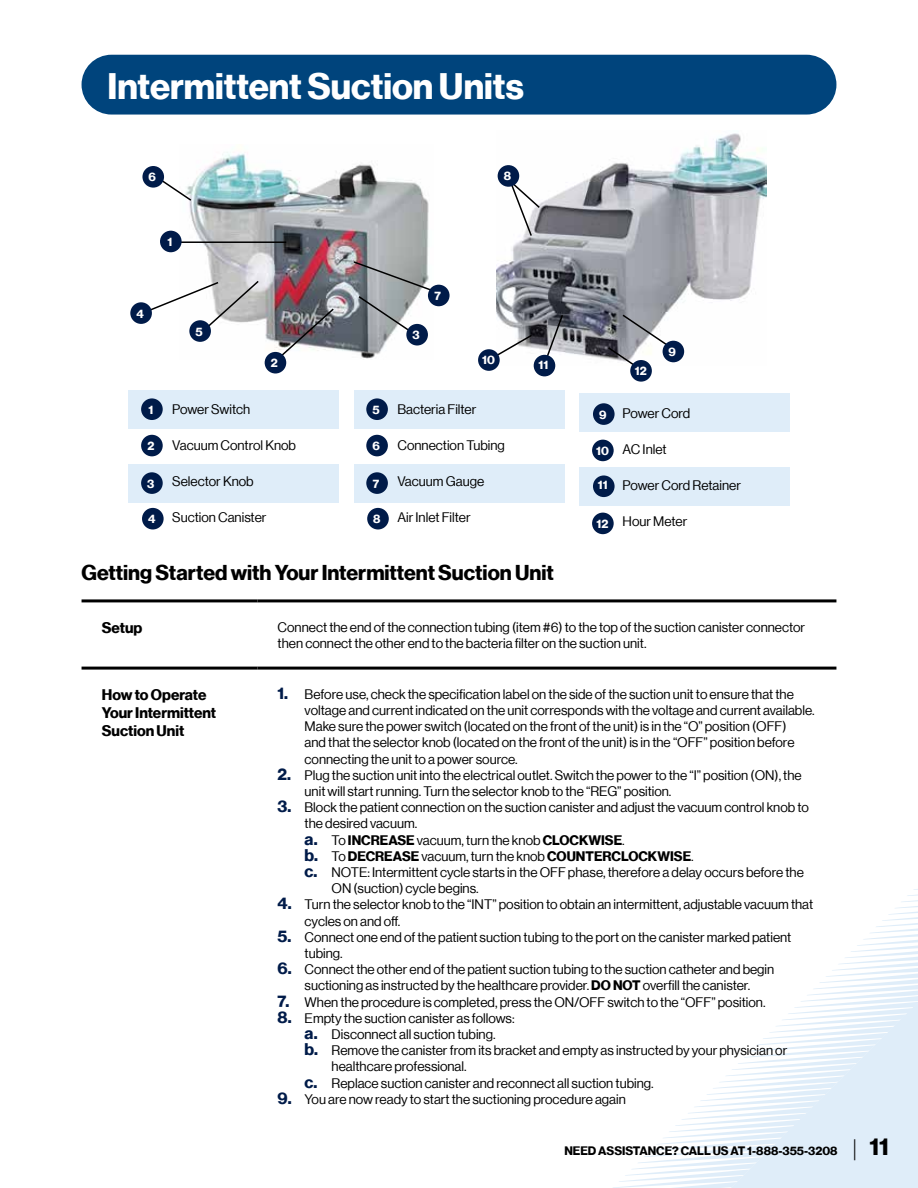
<style>
.page{position:relative;width:918px;height:1188px;background:#fff}
.page>*{position:absolute;margin:0;border:0;box-sizing:border-box;transform-origin:0 0}
.t1{font:36px "N Haas Grotesk DS Pro 75 Bd";color:#fff}
.t2{font:21px "N Haas Grotesk DS Pro 75 Bd";color:#000}
.t3{font:15px/18px "N Haas Grotesk DS Pro 75 Bd";color:#000}
.t4{font:13.5px/16.2px "N Haas Grotesk DS Pro 55 Rg";color:#000}
.t5{font:13.5px "N Haas Grotesk DS Pro 75 Bd";color:#000}
.t6{font:12px "N Haas Grotesk DS Pro 75 Bd";color:#000}
.t7{font:12px "N Haas Grotesk DS Pro 75 Bd";color:#fff}
.s1{font-family:"N Haas Grotesk DS Pro 75 Bd";font-size:16.5px;color:#001b49}
.s2{font-family:"N Haas Grotesk DS Pro 75 Bd"}
.s3{font-size:16.5px;color:#001b49}
.s4{font-family:"N Haas Grotesk DS Pro 55 Rg"}
.s5{font-family:"Avenir LT Std";font-weight:300;font-size:21px}
.s6{font-size:24px}
</style>
<div class="page">
<svg style="left:613px;top:889px;width:305px;height:299px"></svg>
<img style="left:496px;top:133px;width:270px;height:233px">
<hr style="left:82px;top:599px;width:175px;height:3px;background:#000">
<hr style="left:257px;top:599px;width:579px;height:3px;background:#000">
<hr style="left:82px;top:667px;width:175px;height:3px;background:#000">
<hr style="left:257px;top:667px;width:579px;height:3px;background:#000">
<div style="left:129px;top:464px;width:210px;height:38px;background:#dfedf9"></div>
<div style="left:129px;top:390px;width:210px;height:39px;background:#dfedf9"></div>
<div style="left:141px;top:398px;width:22px;height:22px;background:#001b49;border-radius:50%"></div>
<div style="left:141px;top:435px;width:22px;height:21px;background:#001b49;border-radius:50%"></div>
<div style="left:141px;top:472px;width:22px;height:22px;background:#001b49;border-radius:50%"></div>
<div style="left:142px;top:508px;width:22px;height:21px;background:#001b49;border-radius:50%"></div>
<div style="left:354px;top:464px;width:210px;height:38px;background:#dfedf9"></div>
<div style="left:354px;top:390px;width:210px;height:39px;background:#dfedf9"></div>
<div style="left:366px;top:398px;width:22px;height:22px;background:#001b49;border-radius:50%"></div>
<div style="left:366px;top:435px;width:22px;height:21px;background:#001b49;border-radius:50%"></div>
<div style="left:366px;top:472px;width:22px;height:22px;background:#001b49;border-radius:50%"></div>
<div style="left:367px;top:508px;width:22px;height:21px;background:#001b49;border-radius:50%"></div>
<div style="left:579px;top:467px;width:210px;height:39px;background:#dfedf9"></div>
<div style="left:579px;top:393px;width:210px;height:39px;background:#dfedf9"></div>
<div style="left:593px;top:403px;width:22px;height:22px;background:#001b49;border-radius:50%"></div>
<div style="left:592px;top:440px;width:22px;height:21px;background:#001b49;border-radius:50%"></div>
<div style="left:593px;top:475px;width:22px;height:22px;background:#001b49;border-radius:50%"></div>
<div style="left:592px;top:513px;width:22px;height:21px;background:#001b49;border-radius:50%"></div>
<img style="left:179px;top:152px;width:250px;height:208px">
<hr style="left:178px;top:241px;width:108px;height:2px;background:#000">
<div style="left:160px;top:231px;width:22px;height:21px;background:#001b49;border-radius:50%"></div>
<svg style="left:271px;top:307px;width:64px;height:58px"></svg>
<div style="left:265px;top:352px;width:21px;height:22px;background:#001b49;border-radius:50%"></div>
<svg style="left:406px;top:324px;width:22px;height:22px"></svg>
<div style="left:130px;top:302px;width:22px;height:22px;background:#001b49;border-radius:50%"></div>
<svg style="left:137px;top:279px;width:123px;height:54px"></svg>
<div style="left:189px;top:320px;width:22px;height:22px;background:#001b49;border-radius:50%"></div>
<svg style="left:156px;top:173px;width:37px;height:29px"></svg>
<div style="left:142px;top:166px;width:22px;height:22px;background:#001b49;border-radius:50%"></div>
<svg style="left:352px;top:260px;width:87px;height:78px"></svg>
<div style="left:428px;top:285px;width:22px;height:21px;background:#001b49;border-radius:50%"></div>
<svg style="left:504px;top:175px;width:37px;height:62px"></svg>
<div style="left:498px;top:165px;width:21px;height:22px;background:#001b49;border-radius:50%"></div>
<svg style="left:492px;top:333px;width:42px;height:27px"></svg>
<div style="left:478px;top:349px;width:22px;height:22px;background:#001b49;border-radius:50%"></div>
<svg style="left:543px;top:313px;width:21px;height:53px"></svg>
<div style="left:534px;top:355px;width:21px;height:21px;background:#001b49;border-radius:50%"></div>
<svg style="left:607px;top:313px;width:76px;height:55px"></svg>
<div style="left:630px;top:360px;width:22px;height:22px;background:#001b49;border-radius:50%"></div>
<div style="left:82px;top:55px;width:754px;height:60px;background:#00447c;border-radius:30px"></div>
<h1 class="t1" style="left:107px;top:65px;width:418px">Intermittent Suction Units</h1>
<p class="t7" style="left:149px;top:170px;width:9px">6</p>
<p class="t7" style="left:167px;top:235px;width:6px">1</p>
<p class="t7" style="left:136px;top:306px;width:9px">4</p>
<p class="t7" style="left:148px;top:402px;width:6px">1</p>
<p class="t7" style="left:147px;top:439px;width:8px">2</p>
<p class="t7" style="left:147px;top:476px;width:9px">3</p>
<p class="t7" style="left:148px;top:512px;width:9px">4</p>
<p class="t7" style="left:195px;top:324px;width:9px">5</p>
<p class="t7" style="left:271px;top:356px;width:8px">2</p>
<p class="t4" style="left:172px;top:402px;width:80px">Power Switch</p>
<p class="t4" style="left:172px;top:438px;width:125px">Vacuum Control Knob</p>
<p class="t4" style="left:172px;top:474px;width:83px">Selector Knob</p>
<p class="t4" style="left:172px;top:510px;width:96px">Suction Canister</p>
<p class="t7" style="left:504px;top:169px;width:9px">8</p>
<p class="t7" style="left:372px;top:402px;width:9px">5</p>
<p class="t7" style="left:372px;top:439px;width:9px">6</p>
<p class="t7" style="left:373px;top:476px;width:8px">7</p>
<p class="t7" style="left:373px;top:512px;width:9px">8</p>
<p class="t7" style="left:413px;top:328px;width:9px">3</p>
<p class="t7" style="left:434px;top:289px;width:8px">7</p>
<p class="t7" style="left:482px;top:353px;width:14px">10</p>
<p class="t7" style="left:539px;top:357px;width:11px">11</p>
<p class="t4" style="left:397px;top:402px;width:81px">Bacteria Filter</p>
<p class="t4" style="left:397px;top:438px;width:109px">Connection Tubing</p>
<p class="t4" style="left:397px;top:474px;width:88px">Vacuum Gauge</p>
<p class="t4" style="left:397px;top:510px;width:75px">Air Inlet Filter</p>
<p class="t7" style="left:599px;top:407px;width:9px">9</p>
<p class="t7" style="left:596px;top:444px;width:14px">10</p>
<p class="t7" style="left:598px;top:478px;width:11px">11</p>
<p class="t7" style="left:597px;top:517px;width:13px">12</p>
<p class="t7" style="left:635px;top:364px;width:13px">12</p>
<p class="t7" style="left:669px;top:345px;width:9px">9</p>
<p class="t4" style="left:623px;top:405px;width:69px">Power Cord</p>
<p class="t4" style="left:623px;top:441px;width:46px">AC Inlet</p>
<p class="t4" style="left:623px;top:477px;width:120px">Power Cord Retainer</p>
<p class="t4" style="left:623px;top:513px;width:66px">Hour Meter</p>
<h2 class="t2" style="left:82px;top:560px;width:474px">Getting Started with Your Intermittent Suction Unit</h2>
<p class="t3" style="left:102px;top:619px;width:42px">Setup</p>
<p class="t4" style="left:278px;top:619px;width:529px">Connect the end of the connection tubing (item #6) to the top of the suction canister connector then connect the other end to the bacteria filter on the suction unit.</p>
<p class="t3" style="left:102px;top:686px;width:116px">How to Operate<br>Your Intermittent<br>Suction Unit</p>
<p class="t4" style="left:305px;top:686px;width:511px;text-indent:-27px"><span class="s1">1.</span> Before use, check the specification label on the side of the suction unit to ensure that the voltage and current indicated on the unit corresponds with the voltage and current available.<br>Make sure the power switch (located on the front of the unit) is in the “O” position (OFF)<br>and that the selector knob (located on the front of the unit) is in the “OFF” position before connecting the unit to a power source.</p>
<p class="t4" style="left:305px;top:767px;width:499px;text-indent:-27px"><span class="s1">2.</span> Plug the suction unit into the electrical outlet. Switch the power to the “I” position (ON), the unit will start running. Turn the selector knob to the “REG” position.</p>
<p class="t4" style="left:305px;top:799px;width:506px;text-indent:-27px"><span class="s1">3.</span> Block the patient connection on the suction canister and adjust the vacuum control knob to the desired vacuum.<br><span class="s1">a.</span> To <span class="s2">INCREASE</span> vacuum, turn the knob <span class="s2">CLOCKWISE</span>.</p>
<p class="t5" style="left:305px;top:848px;width:391px"><span class="s3">b.</span> <span class="s4">To</span> DECREASE <span class="s4">vacuum, turn the knob</span> COUNTERCLOCKWISE<span class="s4">.</span></p>
<p class="t4" style="left:332px;top:864px;width:474px;text-indent:-27px"><span class="s1">c.</span> NOTE: Intermittent cycle starts in the OFF phase, therefore a delay occurs before the<br>ON (suction) cycle begins.</p>
<p class="t4" style="left:305px;top:897px;width:510px;text-indent:-27px"><span class="s1">4.</span> Turn the selector knob to the “INT” position to obtain an intermittent, adjustable vacuum that cycles on and off.</p>
<p class="t4" style="left:305px;top:929px;width:488px;text-indent:-27px"><span class="s1">5.</span> Connect one end of the patient suction tubing to the port on the canister marked patient tubing.</p>
<p class="t4" style="left:278px;top:961px;width:498px;text-align:center"><span class="s1">6.</span> Connect the other end of the patient suction tubing to the suction catheter and begin suctioning as instructed by the healthcare provider. <span class="s2">DO NOT</span> overfill the canister.</p>
<p class="t4" style="left:278px;top:994px;width:489px"><span class="s1">7.</span> When the procedure is completed, press the ON/OFF switch to the “OFF” position.</p>
<p class="t4" style="left:278px;top:1010px;width:239px"><span class="s1">8.</span> Empty the suction canister as follows:</p>
<p class="t4" style="left:305px;top:1026px;width:192px"><span class="s1">a.</span> Disconnect all suction tubing.</p>
<p class="t4" style="left:305px;top:1042px;width:484px"><span class="s1">b.</span> Remove the canister from its bracket and empty as instructed by your physician or</p>
<p class="t4" style="left:332px;top:1059px;width:137px">healthcare professional.</p>
<p class="t4" style="left:305px;top:1075px;width:351px"><span class="s1">c.</span> Replace suction canister and reconnect all suction tubing.</p>
<p class="t4" style="left:278px;top:1091px;width:350px"><span class="s1">9.</span> You are now ready to start the suctioning procedure again</p>
<p class="t6" style="left:564px;top:1144px;width:326px">NEED ASSISTANCE? CALL US AT 1-888-355-3208 <span class="s5">|</span> <span class="s6">11</span></p>
</div>
